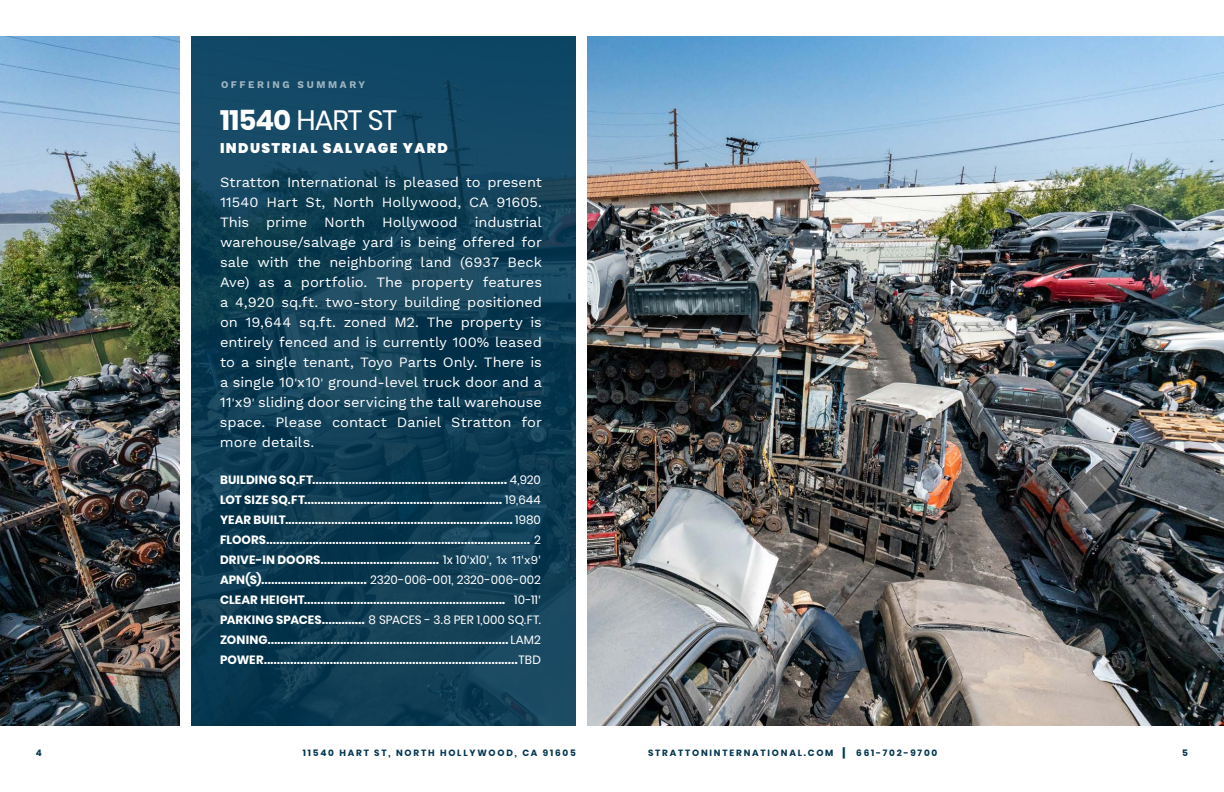
<style>
.page{position:relative;width:1224px;height:792px;background:#fff}
.page>*{position:absolute;margin:0;border:0;box-sizing:border-box;transform-origin:0 0}
.t1{font:28px "Poppins";letter-spacing:-.03em;color:#fff}
.t2{font:14px/20px "Work Sans";letter-spacing:-.005em;color:#fff;text-align:justify;scale:1.04 1}
.t3{font:900 14px "Poppins";letter-spacing:.1em;color:#fff}
.t4{font:700 12px/20px "Poppins";letter-spacing:.01em;color:#fff}
.t5{font:12px "Poppins";color:#fff}
.t6{font:700 10px "Work Sans";letter-spacing:.26em;color:#fff}
.t7{font:700 9px "Poppins";letter-spacing:.2em;color:#033652}
.s1{font-weight:700}
.s2{font-size:12px}
.s3{font-weight:400}
.s4{font-family:"Work Sans";font-weight:400}
.s5{font-family:"Work Sans"}
</style>
<div class="page">
<img style="left:0;top:36px;width:180px;height:690px">
<img style="left:191px;top:36px;width:385px;height:690px">
<img style="left:588px;top:36px;width:636px;height:690px">
<p class="t6" style="left:221px;top:78px;width:146px">OFFERING SUMMARY</p>
<h1 class="t1" style="left:220px;top:110px;width:179px"><span class="s1">11540</span> HART ST</h1>
<p class="t3" style="left:220px;top:140px;width:229px">INDUSTRIAL SALVAGE YARD</p>
<p class="t2" style="left:220px;top:174px;width:311px">Stratton International is pleased to present 11540 Hart St, North Hollywood, CA 91605.<br>This prime North Hollywood industrial warehouse/salvage yard is being offered for sale with the neighboring land (6937 Beck Ave) as a portfolio. The property features a 4,920 sq.ft. two-story building positioned on 19,644 sq.ft. zoned M2. The property is entirely fenced and is currently 100% leased to a single tenant, Toyo Parts Only. There is a single 10<span class="s2">'</span>x10<span class="s2">'</span> ground-level truck door and a 11<span class="s2">'</span>x9<span class="s2">'</span> sliding door servicing the tall warehouse space. Please contact Daniel Stratton for more details.</p>
<p class="t4" style="left:220px;top:470px;width:323px">BUILDING SQ.FT........................................................... <span class="s3">4,920<br></span>LOT SIZE SQ.FT............................................................ <span class="s3">19,644<br></span>YEAR BUILT..................................................................... <span class="s3">1980<br></span>FLOORS................................................................................ <span class="s3">2<br></span>DRIVE-IN DOORS.................................... <span class="s3">1x 10</span><span class="s4">'</span><span class="s3">x10</span><span class="s4">', 1x 11'x9' </span>APN(S)................................ <span class="s3">2320-006-001, 2320-006-002<br></span>CLEAR HEIGHT.............................................................<br>PARKING SPACES............. <span class="s3">8 SPACES - 3.8 PER 1,000 SQ.FT.<br></span>ZONING.........................................................................<span class="s3">LAM2<br></span>POWER.............................................................................<span class="s3">TBD</span></p>
<p class="t5" style="left:514px;top:595px;width:28px">10-11<span class="s5">'</span></p>
<p class="t7" style="left:36px;top:747px;width:8px">4</p>
<p class="t7" style="left:303px;top:749px;width:275px">11540 HART ST, NORTH HOLLYWOOD, CA 91605</p>
<p class="t7" style="left:648px;top:749px;width:291px">STRATTONINTERNATIONAL.COM <span class="s2">|</span> 661-702-9700</p>
<p class="t7" style="left:1182px;top:747px;width:7px">5</p>
</div>
